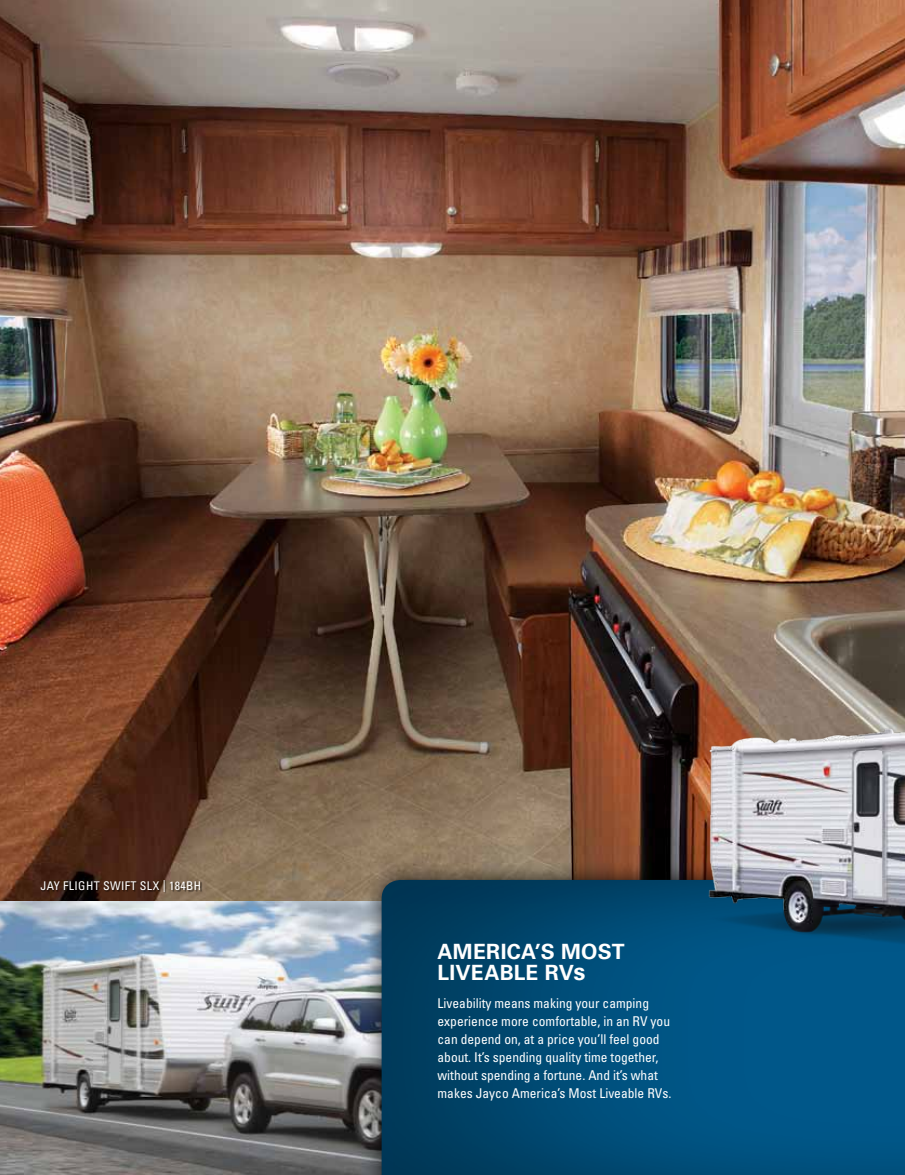
<style>
.page{position:relative;width:905px;height:1175px;background:#fff}
.page>*{position:absolute;margin:0;border:0;box-sizing:border-box;transform-origin:0 0}
.t1{font:700 21px/21px "Univers";letter-spacing:.01em;color:#fff}
.t2{font:condensed 13.5px/18px "Univers";color:#fff}
.t3{font:condensed 12px "Univers";letter-spacing:.03em;color:#fff}
.s1{font-size:24px}
</style>
<div class="page">
<img style="left:0;top:0;width:904px;height:901px">
<div style="left:41px;top:880px;width:161px;height:14px;background:#000;opacity:.5"></div>
<img style="left:0;top:901px;width:362px;height:273px">
<div style="left:362px;top:859px;width:542px;height:315px;background:#000;opacity:.75"></div>
<img style="left:381px;top:880px;width:523px;height:294px">
<img style="left:692px;top:725px;width:212px;height:248px">
<p class="t3" style="left:40px;top:878px;width:160px">Jay flight swift SLX | 184BH</p>
<h1 class="t1" style="left:437px;top:941px;width:189px">AMERICA’S MOST<br>LIVEABLE RV<span class="s1">S</span></h1>
<p class="t2" style="left:437px;top:993px;width:235px">Liveability means making your camping experience more comfortable, in an RV you can depend on, at a price you’ll feel good about. It’s spending quality time together, without spending a fortune. And it’s what makes Jayco America’s Most Liveable RVs.</p>
</div>
